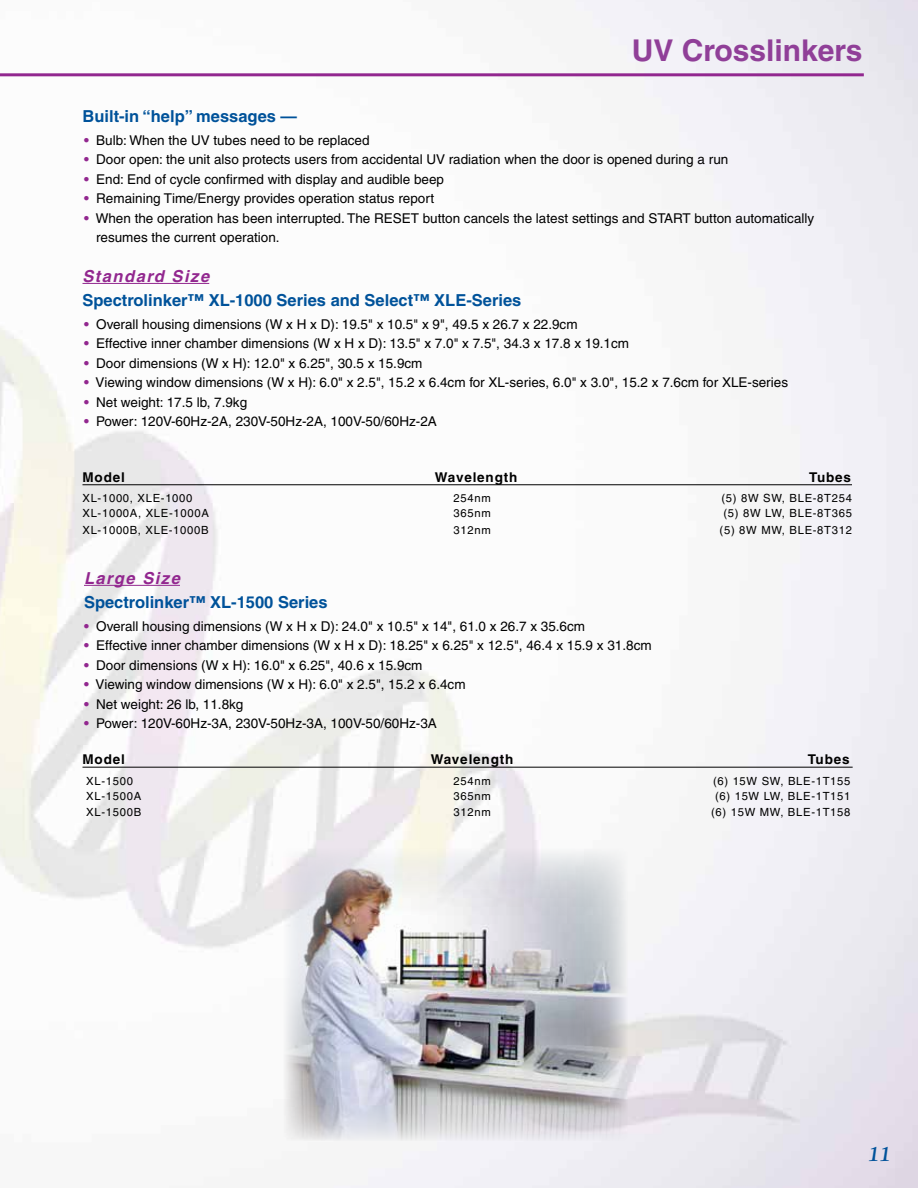
<style>
.page{position:relative;width:918px;height:1188px;background:#fff}
.page>*{position:absolute;margin:0;border:0;box-sizing:border-box;transform-origin:0 0}
.t1{font:700 30px "Helvetica";color:#903f98}
.t2{font:italic 600 22.5px "Adobe Jenson Pro";color:#00529a}
.t3{font:700 16.5px "Helvetica";color:#00529a}
.t4{font:italic 700 16.5px "Helvetica";letter-spacing:.09em;color:#92278f}
.t5{font:13.5px/19.5px "Helvetica";color:#000}
.t6{font:700 13.5px "Helvetica";letter-spacing:.06em;color:#000}
.t7{font:11.25px "Helvetica";letter-spacing:.06em;color:#000}
.s1{font-weight:700;color:#92278f}
</style>
<div class="page">
<hr style="left:0;top:73px;width:864px;height:3px;background:#92278f">
<hr style="left:82px;top:283px;width:127px;height:1px;background:#92278f">
<hr style="left:82px;top:484px;width:770px;height:1px;background:#000">
<hr style="left:84px;top:585px;width:96px;height:1px;background:#92278f">
<hr style="left:82px;top:767px;width:771px;height:1px;background:#000">
<img style="left:284px;top:849px;width:344px;height:292px">
<h1 class="t1" style="left:632px;top:32px;width:232px">UV Crosslinkers</h1>
<p class="t3" style="left:82px;top:106px;width:216px">Built-in “help” messages —</p>
<p class="t5" style="left:84px;top:130px;width:287px"><span class="s1">•</span> Bulb: When the UV tubes need to be replaced</p>
<p class="t5" style="left:84px;top:150px;width:646px"><span class="s1">•</span> Door open: the unit also protects users from accidental UV radiation when the door is opened during a run</p>
<p class="t5" style="left:84px;top:169px;width:362px"><span class="s1">•</span> End: End of cycle confirmed with display and audible beep</p>
<p class="t5" style="left:84px;top:189px;width:352px"><span class="s1">•</span> Remaining Time/Energy provides operation status report</p>
<p class="t5" style="left:96px;top:208px;width:720px;text-indent:-12px"><span class="s1">•</span> When the operation has been interrupted. The RESET button cancels the latest settings and START button automatically resumes the current operation.</p>
<p class="t4" style="left:82px;top:266px;width:128px">Standard Size</p>
<p class="t3" style="left:82px;top:290px;width:440px">Spectrolinker™ XL-1000 Series and Select™ XLE-Series</p>
<p class="t5" style="left:84px;top:314px;width:495px"><span class="s1">•</span> Overall housing dimensions (W x H x D): 19.5" x 10.5" x 9", 49.5 x 26.7 x 22.9cm</p>
<p class="t5" style="left:84px;top:334px;width:547px"><span class="s1">•</span> Effective inner chamber dimensions (W x H x D): 13.5" x 7.0" x 7.5", 34.3 x 17.8 x 19.1cm</p>
<p class="t5" style="left:84px;top:353px;width:340px"><span class="s1">•</span> Door dimensions (W x H): 12.0" x 6.25", 30.5 x 15.9cm</p>
<p class="t5" style="left:84px;top:373px;width:706px"><span class="s1">•</span> Viewing window dimensions (W x H): 6.0" x 2.5", 15.2 x 6.4cm for XL-series, 6.0" x 3.0", 15.2 x 7.6cm for XLE-series</p>
<p class="t5" style="left:84px;top:392px;width:165px"><span class="s1">•</span> Net weight: 17.5 lb, 7.9kg</p>
<p class="t5" style="left:84px;top:412px;width:354px"><span class="s1">•</span> Power: 120V-60Hz-2A, 230V-50Hz-2A, 100V-50/60Hz-2A</p>
<p class="t6" style="left:83px;top:469px;width:44px">Model</p>
<p class="t6" style="left:435px;top:469px;width:84px">Wavelength</p>
<p class="t6" style="left:809px;top:469px;width:43px">Tubes</p>
<p class="t7" style="left:82px;top:492px;width:111px">XL-1000, XLE-1000</p>
<p class="t7" style="left:454px;top:492px;width:39px">254nm</p>
<p class="t7" style="left:721px;top:492px;width:132px">(5) 8W SW, BLE-8T254</p>
<p class="t7" style="left:83px;top:507px;width:128px">XL-1000A, XLE-1000A</p>
<p class="t7" style="left:454px;top:507px;width:39px">365nm</p>
<p class="t7" style="left:724px;top:507px;width:130px">(5) 8W LW, BLE-8T365</p>
<p class="t7" style="left:83px;top:523px;width:128px">XL-1000B, XLE-1000B</p>
<p class="t7" style="left:454px;top:523px;width:39px">312nm</p>
<p class="t7" style="left:720px;top:523px;width:134px">(5) 8W MW, BLE-8T312</p>
<p class="t4" style="left:84px;top:568px;width:97px">Large Size</p>
<p class="t3" style="left:84px;top:592px;width:245px">Spectrolinker™ XL-1500 Series</p>
<p class="t5" style="left:84px;top:616px;width:503px"><span class="s1">•</span> Overall housing dimensions (W x H x D): 24.0" x 10.5" x 14", 61.0 x 26.7 x 35.6cm</p>
<p class="t5" style="left:84px;top:636px;width:569px"><span class="s1">•</span> Effective inner chamber dimensions (W x H x D): 18.25" x 6.25" x 12.5", 46.4 x 15.9 x 31.8cm</p>
<p class="t5" style="left:84px;top:655px;width:340px"><span class="s1">•</span> Door dimensions (W x H): 16.0" x 6.25", 40.6 x 15.9cm</p>
<p class="t5" style="left:84px;top:675px;width:383px"><span class="s1">•</span> Viewing window dimensions (W x H): 6.0" x 2.5", 15.2 x 6.4cm</p>
<p class="t5" style="left:84px;top:694px;width:161px"><span class="s1">•</span> Net weight: 26 lb, 11.8kg</p>
<p class="t5" style="left:84px;top:714px;width:354px"><span class="s1">•</span> Power: 120V-60Hz-3A, 230V-50Hz-3A, 100V-50/60Hz-3A</p>
<p class="t6" style="left:83px;top:751px;width:44px">Model</p>
<p class="t6" style="left:431px;top:751px;width:84px">Wavelength</p>
<p class="t6" style="left:808px;top:751px;width:43px">Tubes</p>
<p class="t7" style="left:86px;top:774px;width:48px">XL-1500</p>
<p class="t7" style="left:454px;top:774px;width:39px">254nm</p>
<p class="t7" style="left:713px;top:774px;width:139px">(6) 15W SW, BLE-1T155</p>
<p class="t7" style="left:86px;top:789px;width:56px">XL-1500A</p>
<p class="t7" style="left:454px;top:789px;width:39px">365nm</p>
<p class="t7" style="left:715px;top:789px;width:137px">(6) 15W LW, BLE-1T151</p>
<p class="t7" style="left:86px;top:806px;width:56px">XL-1500B</p>
<p class="t7" style="left:454px;top:806px;width:39px">312nm</p>
<p class="t7" style="left:711px;top:806px;width:141px">(6) 15W MW, BLE-1T158</p>
<h2 class="t2" style="left:868px;top:1141px;width:24px">11</h2>
</div>
